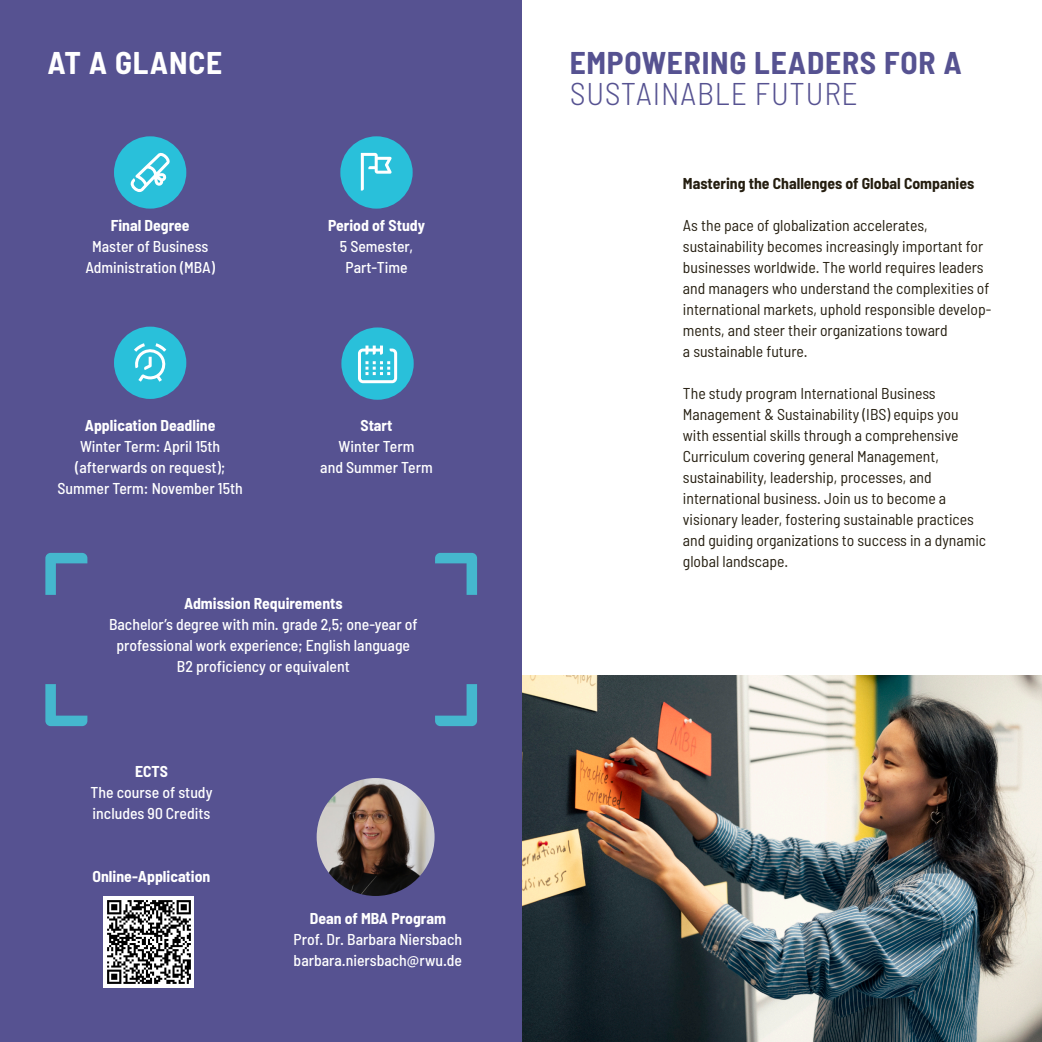
<style>
.page{position:relative;width:1042px;height:1042px;background:#fff}
.page>*{position:absolute;margin:0;border:0;box-sizing:border-box;transform-origin:0 0}
.t1{font:700 semi-condensed 31.5px "Barlow";letter-spacing:.025em;color:#565291}
.t2{font:300 semi-condensed 31.5px "Barlow";letter-spacing:.025em;color:#565291}
.t3{font:700 semi-condensed 31.5px "Barlow";letter-spacing:.025em;color:#fff}
.t4{font:semi-condensed 15.75px/21px "Barlow";color:#251e10}
.t5{font:500 semi-condensed 15.75px/21px "Barlow";color:#fff;text-align:center}
.t6{font:700 semi-condensed 15.75px "Barlow";color:#fff}
.t7{font:700 semi-condensed 15.75px "Barlow";color:#251e10}
</style>
<div class="page">
<div style="left:0;top:0;width:522px;height:1042px;background:#565291"></div>
<img style="left:317px;top:778px;width:117px;height:118px;border-radius:50%">
<svg style="left:435px;top:684px;width:42px;height:42px"></svg>
<svg style="left:45px;top:684px;width:42px;height:42px"></svg>
<svg style="left:45px;top:553px;width:42px;height:42px"></svg>
<svg style="left:435px;top:553px;width:42px;height:42px"></svg>
<div style="left:114px;top:136px;width:72px;height:73px;background:#29c0da;border-radius:50%"></div>
<svg style="left:130px;top:152px;width:40px;height:40px"></svg>
<div style="left:340px;top:136px;width:73px;height:73px;background:#29c0da;border-radius:50%"></div>
<svg style="left:361px;top:153px;width:31px;height:38px"></svg>
<div style="left:341px;top:327px;width:73px;height:73px;background:#29c0da;border-radius:50%"></div>
<svg style="left:358px;top:345px;width:39px;height:38px"></svg>
<div style="left:114px;top:327px;width:72px;height:72px;background:#29c0da;border-radius:50%"></div>
<svg style="left:134px;top:343px;width:32px;height:39px"></svg>
<img style="left:522px;top:675px;width:520px;height:367px">
<img style="left:103px;top:896px;width:91px;height:91px">
<h1 class="t3" style="left:47px;top:42px;width:176px">AT A GLANCE</h1>
<p class="t6" style="left:111px;top:215px;width:80px">Final Degree</p>
<p class="t5" style="left:85px;top:235px;width:131px">Master of Business<br>Administration (MBA)</p>
<p class="t6" style="left:85px;top:415px;width:132px">Application Deadline</p>
<p class="t5" style="left:57px;top:435px;width:187px">Winter Term: April 15th (afterwards on request);<br>Summer Term: November 15th</p>
<p class="t6" style="left:328px;top:215px;width:98px">Period of Study</p>
<p class="t5" style="left:340px;top:235px;width:75px">5 Semester,<br>Part-Time</p>
<p class="t6" style="left:360px;top:415px;width:34px">Start</p>
<p class="t5" style="left:320px;top:435px;width:114px">Winter Term<br>and Summer Term</p>
<p class="t6" style="left:184px;top:593px;width:160px">Admission Requirements</p>
<p class="t5" style="left:109px;top:613px;width:310px">Bachelor’s degree with min. grade 2,5; one-year of professional work experience; English language<br>B2 proficiency or equivalent</p>
<p class="t6" style="left:135px;top:761px;width:34px">ECTS</p>
<p class="t5" style="left:90px;top:781px;width:123px;text-align:left">The course of study includes 90 Credits</p>
<p class="t6" style="left:93px;top:866px;width:119px">Online-Application</p>
<p class="t6" style="left:310px;top:908px;width:138px">Dean of MBA Program</p>
<p class="t5" style="left:294px;top:928px;width:170px;text-align:left">Prof. Dr. Barbara Niersbach barbara.niersbach@rwu.de</p>
<h1 class="t1" style="left:570px;top:42px;width:394px">EMPOWERING LEADERS FOR A</h1>
<h1 class="t2" style="left:570px;top:74px;width:290px">SUSTAINABLE FUTURE</h1>
<p class="t7" style="left:683px;top:173px;width:293px">Mastering the Challenges of Global Companies</p>
<p class="t4" style="left:683px;top:214px;width:310px">As the pace of globalization accelerates, sustainability becomes increasingly important for businesses worldwide. The world requires leaders and managers who understand the complexities of international markets, uphold responsible develop&shy;ments, and steer their organizations toward<br>a sustainable future.</p>
<p class="t4" style="left:683px;top:382px;width:305px">The study program International Business Management &amp; Sustainability (IBS) equips you with essential skills through a comprehensive Curriculum covering general Management, sustainability, leadership, processes, and international business. Join us to become a visionary leader, fostering sustainable practices and guiding organizations to success in a dynamic global landscape.</p>
</div>
